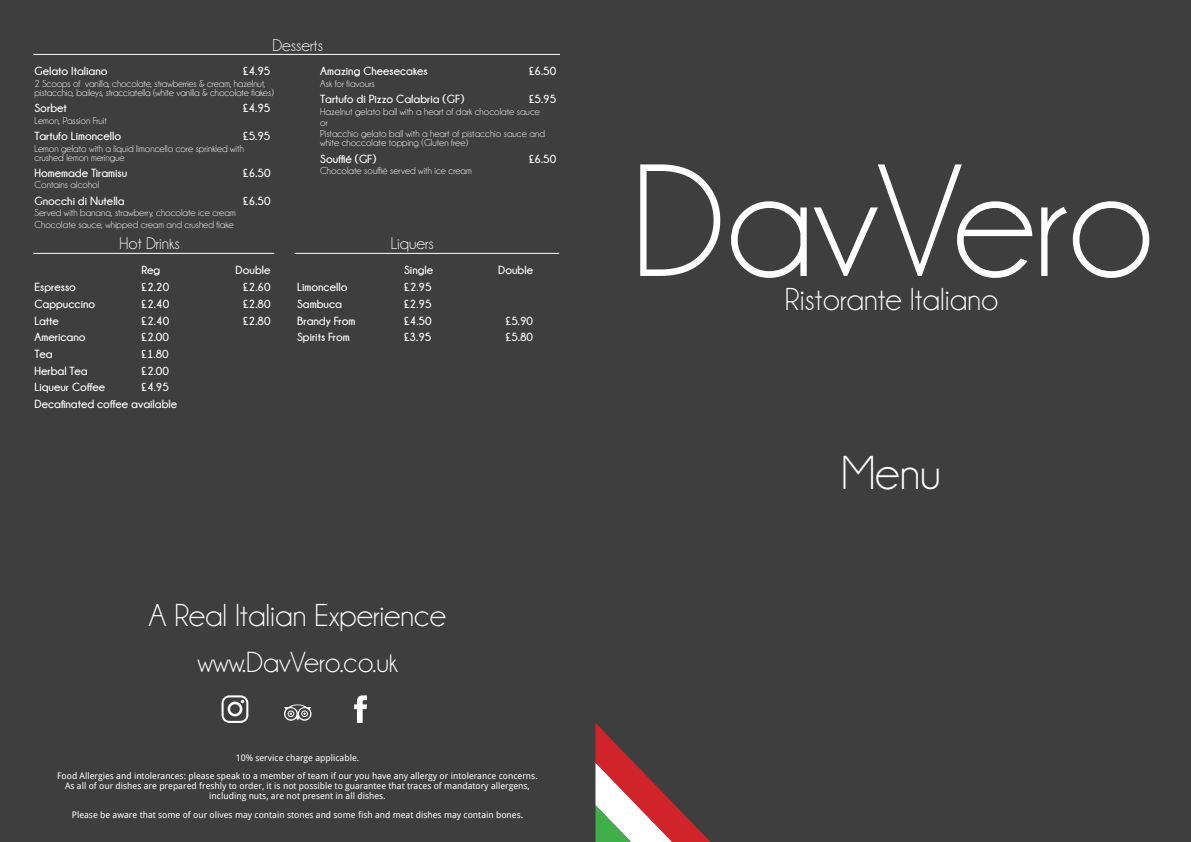
<style>
.page{position:relative;width:1191px;height:842px;background:#3e3e3f}
.page>*{position:absolute;margin:0;border:0;box-sizing:border-box;transform-origin:0 0}
.t1{font:161.5px "Champagne&Limousines";color:#fff}
.t2{font:48px "Champagne&Limousines";color:#fff}
.t3{font:32px "Champagne&Limousines";color:#fff}
.t4{font:29.2px "Champagne&Limousines";color:#fff}
.t5{font:17px "Champagne&Limousines";color:#fff}
.t6{font:700 11.8px "Champagne&Limousines";color:#fff}
.t7{font:10.1px/8.9px "Champagne&Limousines";color:#fff}
.t8{font:9px/10px "Droid Sans";color:#fff;text-align:center}
</style>
<div class="page">
<svg style="left:595px;top:723px;width:115px;height:119px"></svg>
<hr style="left:33px;top:54px;width:527px;height:1px;background:#fff">
<svg style="left:221px;top:695px;width:27px;height:28px"></svg>
<svg style="left:284px;top:704px;width:27px;height:17px"></svg>
<svg style="left:354px;top:695px;width:13px;height:28px"></svg>
<hr style="left:33px;top:253px;width:241px;height:1px;background:#fff">
<hr style="left:295px;top:253px;width:264px;height:1px;background:#fff">
<p class="t5" style="left:272px;top:36px;width:52px">Desserts</p>
<p class="t6" style="left:34px;top:65px;width:75px">Gelato Italiano</p>
<p class="t6" style="left:243px;top:65px;width:29px">£4.95</p>
<p class="t7" style="left:34px;top:79px;width:241px">2 Scoops of vanilla, chocolate, strawberries &amp; cream, hazelnut, pistacchio, baileys, stracciatella (white vanilla &amp; chocolate flakes)</p>
<p class="t6" style="left:34px;top:102px;width:34px">Sorbet</p>
<p class="t6" style="left:243px;top:102px;width:29px">£4.95</p>
<p class="t7" style="left:34px;top:116px;width:74px">Lemon, Passion Fruit</p>
<p class="t6" style="left:34px;top:130px;width:88px">Tartufo Limoncello</p>
<p class="t6" style="left:243px;top:130px;width:29px">£5.95</p>
<p class="t7" style="left:34px;top:144px;width:211px">Lemon gelato with a liquid limoncello core sprinkled with crushed lemon meringue</p>
<p class="t6" style="left:34px;top:167px;width:94px">Homemade Tiramisu</p>
<p class="t6" style="left:243px;top:167px;width:29px">£6.50</p>
<p class="t7" style="left:34px;top:181px;width:66px">Contains alcohol</p>
<p class="t6" style="left:34px;top:195px;width:92px">Gnocchi di Nutella</p>
<p class="t6" style="left:243px;top:195px;width:29px">£6.50</p>
<p class="t7" style="left:34px;top:209px;width:203px">Served with banana, strawberry, chocolate ice cream</p>
<p class="t7" style="left:34px;top:220px;width:201px">Chocolate sauce, whipped cream and crushed flake</p>
<p class="t5" style="left:120px;top:235px;width:62px">Hot Drinks</p>
<p class="t6" style="left:141px;top:264px;width:20px">Reg</p>
<p class="t6" style="left:235px;top:264px;width:36px">Double</p>
<p class="t6" style="left:34px;top:281px;width:43px">Espresso</p>
<p class="t6" style="left:141px;top:281px;width:29px">£2.20</p>
<p class="t6" style="left:243px;top:281px;width:29px">£2.60</p>
<p class="t6" style="left:34px;top:297px;width:62px">Cappuccino</p>
<p class="t6" style="left:141px;top:297px;width:29px">£2.40</p>
<p class="t6" style="left:243px;top:297px;width:29px">£2.80</p>
<p class="t6" style="left:34px;top:314px;width:26px">Latte</p>
<p class="t6" style="left:141px;top:314px;width:29px">£2.40</p>
<p class="t6" style="left:243px;top:314px;width:29px">£2.80</p>
<p class="t6" style="left:34px;top:331px;width:53px">Americano</p>
<p class="t6" style="left:141px;top:331px;width:29px">£2.00</p>
<p class="t6" style="left:34px;top:347px;width:20px">Tea</p>
<p class="t6" style="left:141px;top:347px;width:29px">£1.80</p>
<p class="t6" style="left:34px;top:364px;width:55px">Herbal Tea</p>
<p class="t6" style="left:141px;top:364px;width:29px">£2.00</p>
<p class="t6" style="left:34px;top:381px;width:72px">Liqueur Coffee</p>
<p class="t6" style="left:141px;top:381px;width:29px">£4.95</p>
<p class="t6" style="left:34px;top:397px;width:144px">Decafinated coffee available</p>
<p class="t6" style="left:320px;top:65px;width:109px">Amazing Cheesecakes</p>
<p class="t6" style="left:529px;top:65px;width:29px">£6.50</p>
<p class="t7" style="left:320px;top:79px;width:56px">Ask for flavours</p>
<p class="t6" style="left:320px;top:93px;width:145px">Tartufo di Pizzo Calabria (GF)</p>
<p class="t6" style="left:529px;top:93px;width:29px">£5.95</p>
<p class="t7" style="left:320px;top:107px;width:221px">Hazelnut gelato ball with a heart of dark chocolate sauce</p>
<p class="t7" style="left:320px;top:118px;width:9px">or</p>
<p class="t7" style="left:320px;top:129px;width:226px">Pistacchio gelato ball with a heart of pistacchio sauce and white choccolate topping (Gluten free)</p>
<p class="t6" style="left:320px;top:152px;width:58px">Soufflé (GF)</p>
<p class="t6" style="left:529px;top:152px;width:29px">£6.50</p>
<p class="t7" style="left:320px;top:166px;width:153px">Chocolate soufflé served with ice cream</p>
<p class="t5" style="left:391px;top:235px;width:44px">Liquers</p>
<p class="t6" style="left:404px;top:264px;width:30px">Single</p>
<p class="t6" style="left:498px;top:264px;width:36px">Double</p>
<p class="t6" style="left:297px;top:281px;width:52px">Limoncello</p>
<p class="t6" style="left:404px;top:281px;width:29px">£2.95</p>
<p class="t6" style="left:297px;top:297px;width:46px">Sambuca</p>
<p class="t6" style="left:404px;top:297px;width:29px">£2.95</p>
<p class="t6" style="left:297px;top:314px;width:60px">Brandy From</p>
<p class="t6" style="left:404px;top:314px;width:29px">£4.50</p>
<p class="t6" style="left:506px;top:314px;width:29px">£5.90</p>
<p class="t6" style="left:297px;top:331px;width:54px">Spirits From</p>
<p class="t6" style="left:404px;top:331px;width:29px">£3.95</p>
<p class="t6" style="left:506px;top:331px;width:29px">£5.80</p>
<p class="t3" style="left:149px;top:600px;width:298px">A Real Italian Experience</p>
<p class="t4" style="left:197px;top:648px;width:202px">www.DavVero.co.uk</p>
<p class="t8" style="left:236px;top:752px;width:125px">10% service charge applicable.</p>
<p class="t8" style="left:57px;top:771px;width:482px">Food Allergies and intolerances: please speak to a member of team if our you have any allergy or intolerance concerns.<br>As all of our dishes are prepared freshly to order, it is not possible to guarantee that traces of mandatory allergens, including nuts, are not present in all dishes.</p>
<p class="t8" style="left:72px;top:809px;width:453px">Please be aware that some of our olives may contain stones and some fish and meat dishes may contain bones.</p>
<p class="t1" style="left:631px;top:140px;width:525px">DavVero</p>
<p class="t3" style="left:785px;top:283px;width:215px">Ristorante Italiano</p>
<p class="t2" style="left:841px;top:449px;width:101px">Menu</p>
</div>
